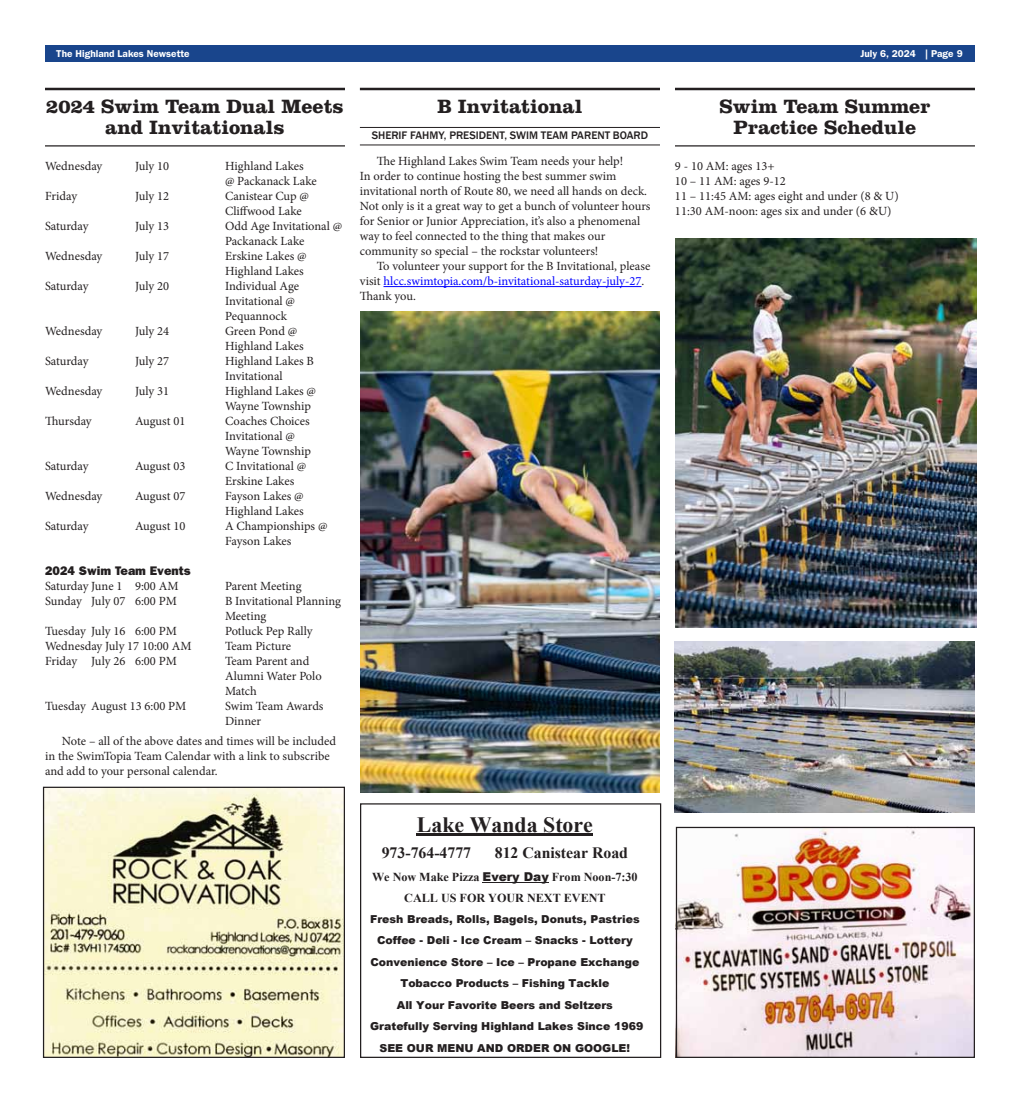
<style>
.page{position:relative;width:1020px;height:1103px;background:#fff}
.page>*{position:absolute;margin:0;border:0;box-sizing:border-box;transform-origin:0 0}
.t1{font:700 21.88px "Times New Roman";color:#231f20}
.t2{font:700 20px/21.2px "Clarendon LT Std";color:#231f20;text-align:center}
.t3{font:700 15.75px "Times New Roman";color:#231f20}
.t4{font:12.5px/15px "Minion Pro";color:#231f20}
.t5{font:12.5px "ITC Franklin Gothic Std Hvy";color:#231f20}
.t6{font:700 12.12px/21.4px "Times New Roman";color:#231f20;text-align:center}
.t7{font:500 11.25px "Franklin Gothic";color:#231f20}
.t8{font:900 10.88px/21.5px "Arial";color:#231f20;text-align:center}
.t9{font:600 10px "ITC Franklin Gothic Std";color:#fff}
.s1{color:#00f}
.s2{font-family:"Arial";font-weight:900}
</style>
<div class="page">
<img style="left:678px;top:828px;width:295px;height:228px">
<div style="left:676px;top:826px;width:299px;height:232px;border:1px solid #231f20"></div>
<hr style="left:45px;top:88px;width:300px;height:2px;background:#231f20">
<hr style="left:45px;top:145px;width:300px;height:1px;background:#231f20">
<hr style="left:360px;top:88px;width:300px;height:2px;background:#231f20">
<hr style="left:360px;top:127px;width:300px;height:1px;background:#231f20">
<hr style="left:360px;top:145px;width:300px;height:1px;background:#231f20">
<hr style="left:383px;top:286px;width:258px;height:1px;background:#00f">
<hr style="left:675px;top:88px;width:300px;height:2px;background:#231f20">
<hr style="left:675px;top:145px;width:300px;height:1px;background:#231f20">
<img style="left:676px;top:238px;width:300px;height:389px">
<img style="left:360px;top:312px;width:300px;height:480px">
<img style="left:675px;top:641px;width:300px;height:171px">
<hr style="left:417px;top:834px;width:176px;height:2px;background:#231f20">
<hr style="left:482px;top:882px;width:67px;height:1px;background:#231f20">
<div style="left:360px;top:803px;width:301px;height:255px;border:1px solid #231f20"></div>
<img style="left:45px;top:788px;width:298px;height:268px">
<div style="left:43px;top:786px;width:302px;height:272px;border:1px solid #231f20"></div>
<div style="left:45px;top:45px;width:930px;height:16px;background:#19458c"></div>
<p class="t9" style="left:56px;top:47px;width:135px">The Highland Lakes Newsette</p>
<p class="t9" style="left:860px;top:47px;width:104px">July 6, 2024 | Page 9</p>
<h2 class="t2" style="left:46px;top:95px;width:299px">2024 Swim Team Dual Meets and Invitationals</h2>
<p class="t4" style="left:45px;top:158px;width:59px">Wednesday</p>
<p class="t4" style="left:135px;top:158px;width:36px">July 10</p>
<p class="t4" style="left:225px;top:158px;width:93px">Highland Lakes<br>@ Packanack Lake</p>
<p class="t4" style="left:45px;top:188px;width:34px">Friday</p>
<p class="t4" style="left:135px;top:188px;width:36px">July 12</p>
<p class="t4" style="left:225px;top:188px;width:85px">Canistear Cup @<br>Cliffwood Lake</p>
<p class="t4" style="left:45px;top:218px;width:45px">Saturday</p>
<p class="t4" style="left:135px;top:218px;width:36px">July 13</p>
<p class="t4" style="left:225px;top:218px;width:119px">Odd Age Invitational @<br>Packanack Lake</p>
<p class="t4" style="left:45px;top:248px;width:59px">Wednesday</p>
<p class="t4" style="left:135px;top:248px;width:36px">July 17</p>
<p class="t4" style="left:225px;top:248px;width:83px">Erskine Lakes @<br>Highland Lakes</p>
<p class="t4" style="left:45px;top:278px;width:45px">Saturday</p>
<p class="t4" style="left:135px;top:278px;width:36px">July 20</p>
<p class="t4" style="left:225px;top:278px;width:76px">Individual Age<br>Invitational @<br>Pequannock</p>
<p class="t4" style="left:45px;top:323px;width:59px">Wednesday</p>
<p class="t4" style="left:135px;top:323px;width:36px">July 24</p>
<p class="t4" style="left:225px;top:323px;width:80px">Green Pond @<br>Highland Lakes</p>
<p class="t4" style="left:45px;top:353px;width:45px">Saturday</p>
<p class="t4" style="left:135px;top:353px;width:36px">July 27</p>
<p class="t4" style="left:225px;top:353px;width:90px">Highland Lakes B<br>Invitational</p>
<p class="t4" style="left:45px;top:383px;width:59px">Wednesday</p>
<p class="t4" style="left:135px;top:383px;width:36px">July 31</p>
<p class="t4" style="left:225px;top:383px;width:92px">Highland Lakes @<br>Wayne Township</p>
<p class="t4" style="left:45px;top:413px;width:48px">Thursday</p>
<p class="t4" style="left:135px;top:413px;width:52px">August 01</p>
<p class="t4" style="left:225px;top:413px;width:87px">Coaches Choices<br>Invitational @<br>Wayne Township</p>
<p class="t4" style="left:45px;top:458px;width:45px">Saturday</p>
<p class="t4" style="left:135px;top:458px;width:52px">August 03</p>
<p class="t4" style="left:225px;top:458px;width:83px">C Invitational @<br>Erskine Lakes</p>
<p class="t4" style="left:45px;top:488px;width:59px">Wednesday</p>
<p class="t4" style="left:135px;top:488px;width:52px">August 07</p>
<p class="t4" style="left:225px;top:488px;width:80px">Fayson Lakes @<br>Highland Lakes</p>
<p class="t4" style="left:45px;top:518px;width:45px">Saturday</p>
<p class="t4" style="left:135px;top:518px;width:52px">August 10</p>
<p class="t4" style="left:225px;top:518px;width:104px">A Championships @<br>Fayson Lakes</p>
<p class="t5" style="left:45px;top:563px;width:147px">2024 Swim Team Events</p>
<p class="t4" style="left:45px;top:578px;width:135px">Saturday June 1 9:00 AM</p>
<p class="t4" style="left:225px;top:578px;width:78px">Parent Meeting</p>
<p class="t4" style="left:45px;top:593px;width:133px">Sunday July 07 6:00 PM</p>
<p class="t4" style="left:225px;top:593px;width:117px">B Invitational Planning<br>Meeting</p>
<p class="t4" style="left:45px;top:623px;width:133px">Tuesday July 16 6:00 PM</p>
<p class="t4" style="left:225px;top:623px;width:89px">Potluck Pep Rally</p>
<p class="t4" style="left:45px;top:638px;width:148px">Wednesday July 17 10:00 AM</p>
<p class="t4" style="left:225px;top:638px;width:68px">Team Picture</p>
<p class="t4" style="left:45px;top:653px;width:133px">Friday July 26 6:00 PM</p>
<p class="t4" style="left:225px;top:653px;width:98px">Team Parent and<br>Alumni Water Polo<br>Match</p>
<p class="t4" style="left:45px;top:698px;width:143px">Tuesday August 13 6:00 PM</p>
<p class="t4" style="left:225px;top:698px;width:100px">Swim Team Awards<br>Dinner</p>
<p class="t4" style="left:45px;top:733px;width:292px;text-indent:17px">Note – all of the above dates and times will be included in the SwimTopia Team Calendar with a link to subscribe and add to your personal calendar.</p>
<h2 class="t2" style="left:437px;top:95px;width:146px">B Invitational</h2>
<p class="t7" style="left:372px;top:128px;width:278px">SHERIF FAHMY, PRESIDENT, SWIM TEAM PARENT BOARD</p>
<p class="t4" style="left:360px;top:154px;width:292px;text-indent:17px">The Highland Lakes Swim Team needs your help!<br>In order to continue hosting the best summer swim invitational north of Route 80, we need all hands on deck.<br>Not only is it a great way to get a bunch of volunteer hours for Senior or Junior Appreciation, it’s also a phenomenal way to feel connected to the thing that makes our community so special – the rockstar volunteers!</p>
<p class="t4" style="left:360px;top:259px;width:292px;text-indent:17px">To volunteer your support for the B Invitational, please visit <span class="s1">hlcc.swimtopia.com/b-invitational-saturday-july-27</span>.<br>Thank you.</p>
<h1 class="t1" style="left:417px;top:808px;width:177px">Lake Wanda Store</h1>
<p class="t3" style="left:382px;top:841px;width:91px">973-764-4777</p>
<p class="t3" style="left:495px;top:841px;width:135px">812 Canistear Road</p>
<p class="t6" style="left:372px;top:865px;width:267px">We Now Make Pizza <span class="s2">Every Day</span> From Noon-7:30<br>CALL US FOR YOUR NEXT EVENT</p>
<p class="t8" style="left:370px;top:907px;width:275px">Fresh Breads, Rolls, Bagels, Donuts, Pastries Coffee - Deli - Ice Cream – Snacks - Lottery Convenience Store – Ice – Propane Exchange Tobacco Products – Fishing Tackle<br>All Your Favorite Beers and Seltzers Gratefully Serving Highland Lakes Since 1969<br>SEE OUR MENU AND ORDER ON GOOGLE!</p>
<h2 class="t2" style="left:719px;top:95px;width:212px">Swim Team Summer<br>Practice Schedule</h2>
<p class="t4" style="left:675px;top:158px;width:225px">9 - 10 AM: ages 13+<br>10 – 11 AM: ages 9-12<br>11 – 11:45 AM: ages eight and under (8 &amp; U)<br>11:30 AM-noon: ages six and under (6 &amp;U)</p>
</div>
